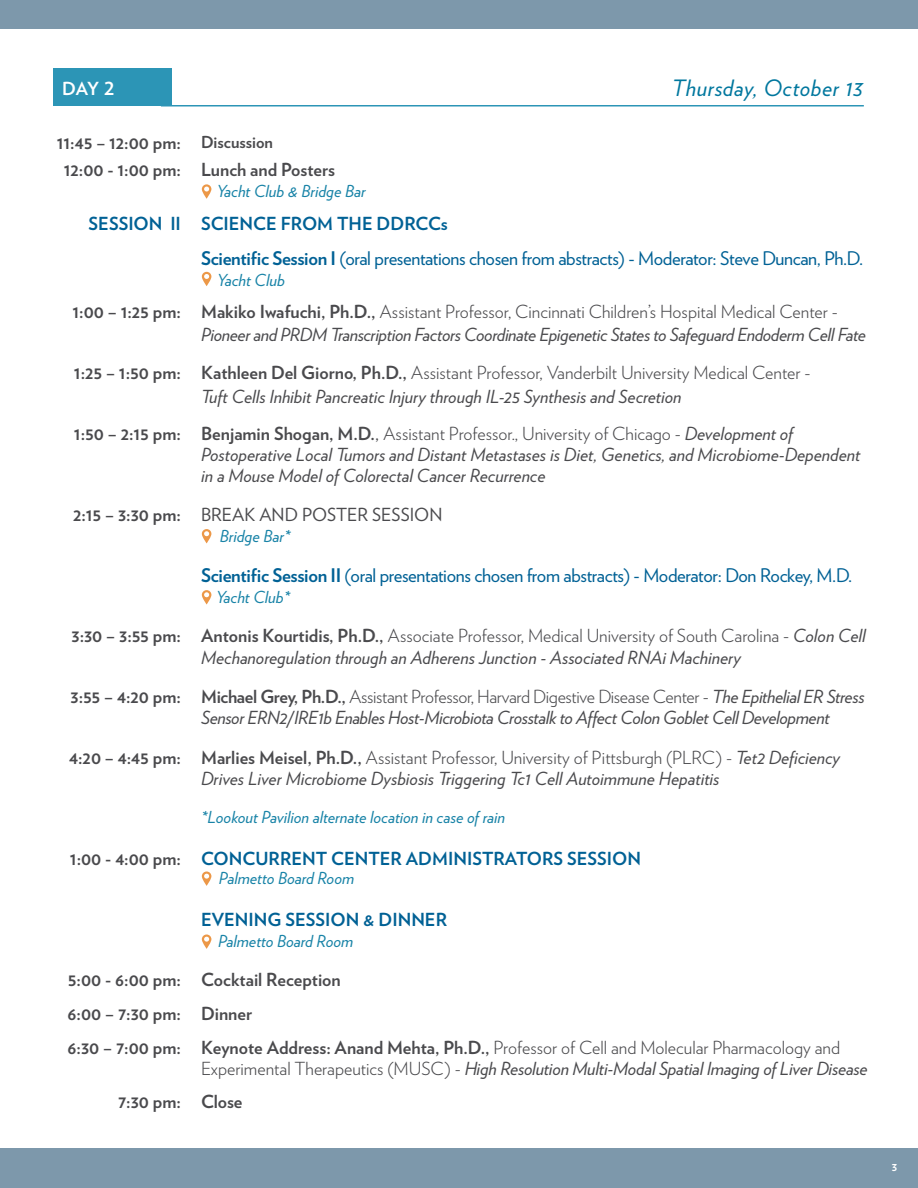
<style>
.page{position:relative;width:918px;height:1188px;background:#fff}
.page>*{position:absolute;margin:0;border:0;box-sizing:border-box;transform-origin:0 0}
.t1{font:italic 22.5px "Verlag";letter-spacing:.025em;color:#00779e}
.Agenda_Body{font:18.75px "Verlag";letter-spacing:-.02em;color:#006195}
.Agenda_Body-2{font:italic 18px/21px "Verlag";color:#4a4a4d}
.Agenda_Body-3{font:italic 18px/22.5px "Verlag";letter-spacing:-.02em;color:#4a4a4d}
.Agenda_Body-4{font:300 18px/21.6px "Verlag";color:#4a4a4d}
.Agenda_Body-5{font:700 18px "Verlag";color:#4a4a4d}
.Agenda_Body-6{font:700 18px "Verlag";color:#006195}
.Agenda_Body-7{font:18px "Verlag";color:#4a4a4d}
.t2{font:700 18px "Verlag";color:#fff}
.Agenda_Body-8{font:italic 16.5px "Verlag";color:#1883a7}
.Agenda_Body-9{font:700 16.5px "Verlag";color:#4a4a4d}
.t3{font:700 12px "Verlag";color:#fff}
.s1{font-weight:700}
.s2{font-weight:700;font-style:normal}
.s3{font-weight:300;font-style:normal}
.s4{font-style:normal}
.s5{font-weight:400;font-style:italic}
</style>
<div class="page">
<div style="left:0;top:1148px;width:918px;height:40px;background:#7d98ab"></div>
<div style="left:0;top:0;width:918px;height:29px;background:#7d98ab"></div>
<hr style="left:161px;top:105px;width:703px;height:1px;background:#2c95b6">
<div style="left:54px;top:68px;width:118px;height:38px;background:#2c95b6"></div>
<svg style="left:202px;top:184px;width:9px;height:15px"></svg>
<svg style="left:202px;top:272px;width:9px;height:14px"></svg>
<svg style="left:202px;top:529px;width:9px;height:14px"></svg>
<svg style="left:202px;top:590px;width:9px;height:15px"></svg>
<svg style="left:202px;top:872px;width:9px;height:14px"></svg>
<svg style="left:202px;top:935px;width:9px;height:14px"></svg>
<p class="t2" style="left:62px;top:74px;width:54px">DAY 2</p>
<p class="t1" style="left:672px;top:71px;width:192px">Thursday, October 13</p>
<p class="Agenda_Body-5" style="left:57px;top:129px;width:126px">11:45 – 12:00 pm:</p>
<p class="Agenda_Body-9" style="left:201px;top:129px;width:73px">Discussion</p>
<p class="Agenda_Body-5" style="left:64px;top:156px;width:119px">12:00 - 1:00 pm:</p>
<p class="Agenda_Body-5" style="left:201px;top:156px;width:135px">Lunch and Posters</p>
<p class="Agenda_Body-8" style="left:217px;top:179px;width:151px">Yacht Club &amp; Bridge Bar</p>
<p class="Agenda_Body-6" style="left:89px;top:210px;width:94px">SESSION II</p>
<p class="Agenda_Body-6" style="left:201px;top:210px;width:248px">SCIENCE FROM THE DDRCCs</p>
<p class="Agenda_Body" style="left:201px;top:244px;width:664px"><span class="s1">Scientific Session I</span> (oral presentations chosen from abstracts) - Moderator: Steve Duncan, Ph.D.</p>
<p class="Agenda_Body-8" style="left:217px;top:267px;width:69px">Yacht Club</p>
<p class="Agenda_Body-5" style="left:73px;top:298px;width:110px">1:00 – 1:25 pm:</p>
<p class="Agenda_Body-3" style="left:201px;top:299px;width:666px"><span class="s2">Makiko Iwafuchi, Ph.D.,</span> <span class="s3">Assistant Professor, Cincinnati Children’s Hospital Medical Center -<br></span>Pioneer and PRDM Transcription Factors Coordinate Epigenetic States to Safeguard Endoderm Cell Fate</p>
<p class="Agenda_Body-5" style="left:74px;top:358px;width:109px">1:25 – 1:50 pm:</p>
<p class="Agenda_Body-4" style="left:201px;top:361px;width:611px"><span class="s1">Kathleen Del Giorno, Ph.D.,</span> Assistant Professor, Vanderbilt University Medical Center -</p>
<p class="Agenda_Body-2" style="left:201px;top:385px;width:482px">Tuft Cells Inhibit Pancreatic Injury through IL-25 Synthesis and Secretion</p>
<p class="Agenda_Body-5" style="left:74px;top:419px;width:109px">1:50 – 2:15 pm:</p>
<p class="Agenda_Body-2" style="left:201px;top:422px;width:661px"><span class="s2">Benjamin Shogan, M.D.</span><span class="s4">,</span> <span class="s3">Assistant Professor., University of Chicago -</span> Development of<br>Postoperative Local Tumors and Distant Metastases is Diet, Genetics, and Microbiome-Dependent in a Mouse Model of Colorectal Cancer Recurrence</p>
<p class="Agenda_Body-5" style="left:73px;top:500px;width:109px">2:15 – 3:30 pm:</p>
<p class="Agenda_Body-7" style="left:201px;top:501px;width:243px">BREAK AND POSTER SESSION</p>
<p class="Agenda_Body-8" style="left:220px;top:523px;width:72px">Bridge Bar*</p>
<p class="Agenda_Body" style="left:201px;top:561px;width:653px"><span class="s1">Scientific Session II</span> (oral presentations chosen from abstracts) - Moderator: Don Rockey, M.D.</p>
<p class="Agenda_Body-8" style="left:216px;top:584px;width:75px">Yacht Club*</p>
<p class="Agenda_Body-5" style="left:72px;top:622px;width:111px">3:30 – 3:55 pm:</p>
<p class="Agenda_Body-2" style="left:201px;top:624px;width:666px;line-height:21.6px"><span class="s2">Antonis Kourtidis, Ph.D.,</span> <span class="s3">Associate Professor, Medical University of South Carolina -</span> Colon Cell<br>Mechanoregulation through an Adherens Junction - Associated RNAi Machinery</p>
<p class="Agenda_Body-5" style="left:71px;top:682px;width:112px">3:55 – 4:20 pm:</p>
<p class="Agenda_Body-3" style="left:201px;top:685px;width:665px;line-height:21.6px"><span class="s2">Michael Grey, Ph.D.,</span> <span class="s3">Assistant Professor, Harvard Digestive Disease Center -</span> The Epithelial ER Stress<br>Sensor ERN2/IRE1b Enables Host-Microbiota Crosstalk to Affect Colon Goblet Cell Development</p>
<p class="Agenda_Body-5" style="left:69px;top:743px;width:113px">4:20 – 4:45 pm:</p>
<p class="Agenda_Body-2" style="left:201px;top:745px;width:640px;line-height:21.6px"><span class="s2">Marlies Meisel, Ph.D.,</span> <span class="s3">Assistant Professor, University of Pittsburgh (PLRC) -</span> Tet2 Deficiency<br>Drives Liver Microbiome Dysbiosis Triggering Tc1 Cell Autoimmune Hepatitis</p>
<p class="Agenda_Body-8" style="left:201px;top:805px;width:305px">*Lookout Pavilion alternate location in case of rain</p>
<p class="Agenda_Body-5" style="left:70px;top:844px;width:113px">1:00 - 4:00 pm:</p>
<p class="Agenda_Body-6" style="left:201px;top:844px;width:441px">CONCURRENT CENTER ADMINISTRATORS SESSION</p>
<p class="Agenda_Body-8" style="left:219px;top:866px;width:137px">Palmetto Board Room</p>
<p class="Agenda_Body-6" style="left:201px;top:905px;width:247px">EVENING SESSION &amp; DINNER</p>
<p class="Agenda_Body-8" style="left:218px;top:929px;width:137px">Palmetto Board Room</p>
<p class="Agenda_Body-5" style="left:68px;top:966px;width:115px">5:00 - 6:00 pm:</p>
<p class="Agenda_Body-5" style="left:201px;top:966px;width:141px">Cocktail Reception</p>
<p class="Agenda_Body-5" style="left:68px;top:1000px;width:115px">6:00 – 7:30 pm:</p>
<p class="Agenda_Body-5" style="left:201px;top:1000px;width:52px">Dinner</p>
<p class="Agenda_Body-5" style="left:68px;top:1033px;width:115px">6:30 – 7:00 pm:</p>
<p class="Agenda_Body-4" style="left:201px;top:1036px;width:668px"><span class="s1">Keynote Address: Anand Mehta, Ph.D.,</span> Professor of Cell and Molecular Pharmacology and<br>Experimental Therapeutics (MUSC) - <span class="s5">High Resolution Multi-Modal Spatial Imaging of Liver Disease</span></p>
<p class="Agenda_Body-5" style="left:118px;top:1087px;width:64px">7:30 pm:</p>
<p class="Agenda_Body-5" style="left:201px;top:1087px;width:43px">Close</p>
<p class="t3" style="left:892px;top:1158px;width:7px">3</p>
</div>
